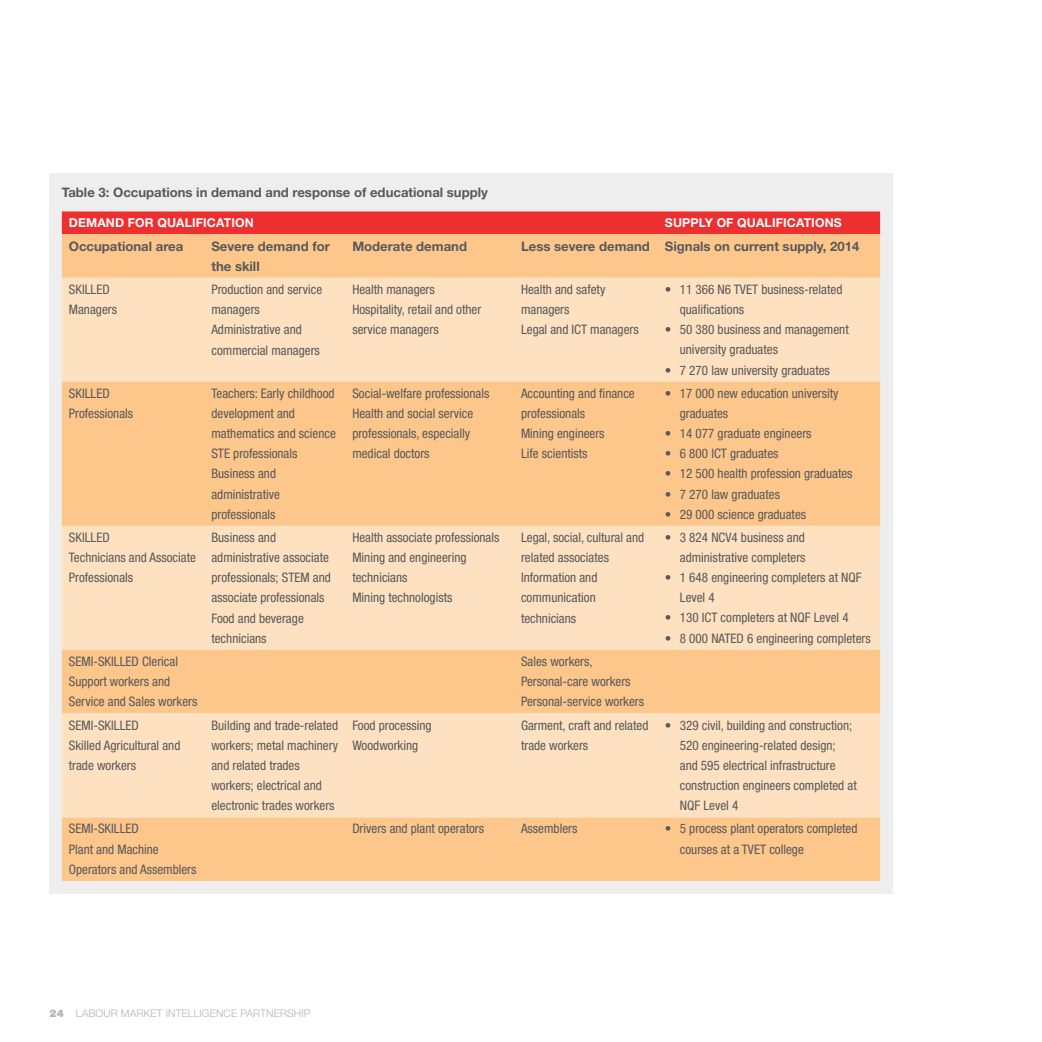
<style>
.page{position:relative;width:1042px;height:1042px;background:#fff}
.page>*{position:absolute;margin:0;border:0;box-sizing:border-box;transform-origin:0 0}
.t1{font:condensed 13.12px/20.1px "Helvetica Neue LT Std";color:#58595b}
.t2{font:700 13.12px/20.1px "Helvetica Neue LT Std";color:#58595b}
.t3{font:700 12.25px "Helvetica Neue LT Std";letter-spacing:.01em;color:#fff}
.t4{font:300 10.5px "Helvetica Neue LT Std";letter-spacing:.01em;color:#b2b4b6}
.s1{font-weight:900}
</style>
<div class="page">
<div style="left:50px;top:174px;width:843px;height:719px;background:#edeeed"></div>
<div style="left:62px;top:211px;width:818px;height:23px;background:#ee2f30"></div>
<div style="left:62px;top:234px;width:818px;height:647px;background:#fdc68b"></div>
<svg style="left:62px;top:278px;width:818px;height:539px;background:#fdd6ab"></svg>
<p class="t2" style="left:62px;top:182px;width:428px">Table 3: Occupations in demand and response of educational supply</p>
<p class="t3" style="left:69px;top:215px;width:186px">DEMAND FOR QUALIFICATION</p>
<p class="t3" style="left:665px;top:215px;width:178px">SUPPLY OF QUALIFICATIONS</p>
<p class="t2" style="left:69px;top:236px;width:116px">Occupational area</p>
<p class="t2" style="left:211px;top:236px;width:120px">Severe demand for the skill</p>
<p class="t2" style="left:352px;top:236px;width:116px">Moderate demand</p>
<p class="t2" style="left:521px;top:236px;width:340px">Less severe demand Signals on current supply, 2014</p>
<p class="t1" style="left:69px;top:279px;width:50px">SKILLED<br>Managers</p>
<p class="t1" style="left:211px;top:279px;width:112px">Production and service managers<br>Administrative and commercial managers</p>
<p class="t1" style="left:352px;top:279px;width:130px">Health managers<br>Hospitality, retail and other service managers</p>
<p class="t1" style="left:521px;top:279px;width:119px">Health and safety managers<br>Legal and ICT managers</p>
<p class="t1" style="left:680px;top:279px;width:164px;text-indent:-15px">• 11 366 N6 TVET business-related qualifications</p>
<p class="t1" style="left:680px;top:319px;width:170px;text-indent:-15px">• 50 380 business and management university graduates</p>
<p class="t1" style="left:665px;top:360px;width:166px">• 7 270 law university graduates</p>
<p class="t1" style="left:69px;top:383px;width:66px">SKILLED<br>Professionals</p>
<p class="t1" style="left:211px;top:383px;width:126px">Teachers: Early childhood development and mathematics and science<br>STE professionals<br>Business and administrative professionals</p>
<p class="t1" style="left:352px;top:383px;width:139px">Social-welfare professionals<br>Health and social service professionals, especially medical doctors</p>
<p class="t1" style="left:521px;top:383px;width:115px">Accounting and finance professionals<br>Mining engineers<br>Life scientists</p>
<p class="t1" style="left:680px;top:383px;width:160px;text-indent:-15px">• 17 000 new education university graduates</p>
<p class="t1" style="left:665px;top:423px;width:148px">• 14 077 graduate engineers</p>
<p class="t1" style="left:665px;top:443px;width:115px">• 6 800 ICT graduates</p>
<p class="t1" style="left:665px;top:464px;width:189px">• 12 500 health profession graduates</p>
<p class="t1" style="left:665px;top:484px;width:117px">• 7 270 law graduates</p>
<p class="t1" style="left:665px;top:504px;width:143px">• 29 000 science graduates</p>
<p class="t1" style="left:69px;top:527px;width:129px">SKILLED<br>Technicians and Associate<br>Professionals</p>
<p class="t1" style="left:211px;top:527px;width:121px">Business and administrative associate professionals; STEM and associate professionals<br>Food and beverage technicians</p>
<p class="t1" style="left:352px;top:527px;width:149px">Health associate professionals<br>Mining and engineering technicians<br>Mining technologists</p>
<p class="t1" style="left:521px;top:527px;width:125px">Legal, social, cultural and related associates<br>Information and communication technicians</p>
<p class="t1" style="left:665px;top:527px;width:142px;text-align:right">• 3 824 NCV4 business and administrative completers</p>
<p class="t1" style="left:680px;top:567px;width:183px;text-indent:-15px">• 1 648 engineering completers at NQF<br>Level 4</p>
<p class="t1" style="left:665px;top:608px;width:185px">• 130 ICT completers at NQF Level 4</p>
<p class="t1" style="left:665px;top:628px;width:207px">• 8 000 NATED 6 engineering completers</p>
<p class="t1" style="left:69px;top:651px;width:130px">SEMI-SKILLED Clerical<br>Support workers and<br>Service and Sales workers</p>
<p class="t1" style="left:521px;top:651px;width:125px">Sales workers,<br>Personal-care workers<br>Personal-service workers</p>
<p class="t1" style="left:69px;top:715px;width:113px">SEMI-SKILLED<br>Skilled Agricultural and trade workers</p>
<p class="t1" style="left:211px;top:715px;width:128px">Building and trade-related workers; metal machinery and related trades workers; electrical and electronic trades workers</p>
<p class="t1" style="left:352px;top:715px;width:81px">Food processing<br>Woodworking</p>
<p class="t1" style="left:521px;top:715px;width:129px">Garment, craft and related trade workers</p>
<p class="t1" style="left:680px;top:715px;width:178px;text-indent:-15px">• 329 civil, building and construction;<br>520 engineering-related design; and 595 electrical infrastructure construction engineers completed at<br>NQF Level 4</p>
<p class="t1" style="left:69px;top:818px;width:129px">SEMI-SKILLED<br>Plant and Machine<br>Operators and Assemblers</p>
<p class="t1" style="left:352px;top:818px;width:133px">Drivers and plant operators</p>
<p class="t1" style="left:521px;top:818px;width:58px">Assemblers</p>
<p class="t1" style="left:680px;top:818px;width:179px;text-indent:-15px">• 5 process plant operators completed courses at a TVET college</p>
<p class="t4" style="left:50px;top:1007px;width:262px"><span class="s1">24</span> LABOUR MARKET INTELLIGENCE PARTNERSHIP</p>
</div>
